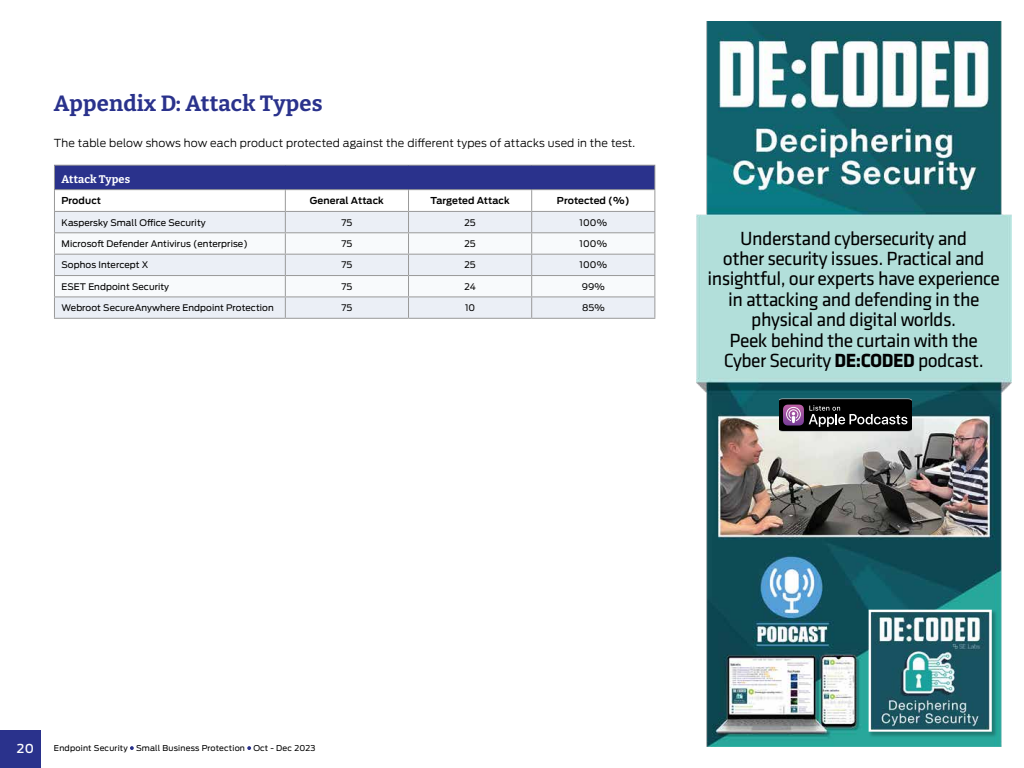
<style>
.page{position:relative;width:1024px;height:768px;background:#fff}
.page>*{position:absolute;margin:0;border:0;box-sizing:border-box;transform-origin:0 0}
.t1{font:700 22px "Bitter";letter-spacing:.01em;color:#2a328c}
.t2{font:19.8px/20.4px "Klavika";letter-spacing:-.025em;color:#000;text-align:center}
.t3{font:500 12.2px "Ford Antenna";color:#fff}
.t4{font:300 11px "Ford Antenna";letter-spacing:.015em;color:#000}
.t5{font:700 11px "Bitter";letter-spacing:.01em;color:#fff}
.t6{font:600 9.5px "Ford Antenna";letter-spacing:.005em;color:#000}
.t7{font:9px "Ford Antenna";letter-spacing:.01em;color:#000}
.t8{font:8px "Ford Antenna";letter-spacing:.025em;color:#000}
.s1{font-weight:700}
</style>
<div class="page">
<svg style="left:130px;top:746px;width:4px;height:4px"></svg>
<svg style="left:247px;top:746px;width:4px;height:4px"></svg>
<div style="left:0;top:730px;width:41px;height:38px;background:#2a328c"></div>
<div style="left:54px;top:165px;width:601px;height:25px;background:#2a328c"></div>
<div style="left:55px;top:212px;width:599px;height:106px;background:#ebeff6"></div>
<svg style="left:55px;top:233px;width:599px;height:63px"></svg>
<hr style="left:54px;top:165px;width:231px;height:1px;background:#999">
<hr style="left:285px;top:165px;width:124px;height:1px;background:#999">
<hr style="left:409px;top:165px;width:123px;height:1px;background:#999">
<hr style="left:532px;top:165px;width:123px;height:1px;background:#999">
<hr style="left:54px;top:189px;width:231px;height:1px;background:#999">
<hr style="left:285px;top:189px;width:124px;height:1px;background:#999">
<hr style="left:409px;top:189px;width:123px;height:1px;background:#999">
<hr style="left:532px;top:189px;width:123px;height:1px;background:#999">
<hr style="left:54px;top:211px;width:231px;height:1px;background:#999">
<hr style="left:285px;top:211px;width:124px;height:1px;background:#999">
<hr style="left:409px;top:211px;width:123px;height:1px;background:#999">
<hr style="left:532px;top:211px;width:123px;height:1px;background:#999">
<hr style="left:54px;top:232px;width:231px;height:1px;background:#999">
<hr style="left:285px;top:232px;width:124px;height:1px;background:#999">
<hr style="left:409px;top:232px;width:123px;height:1px;background:#999">
<hr style="left:532px;top:232px;width:123px;height:1px;background:#999">
<hr style="left:54px;top:254px;width:231px;height:1px;background:#999">
<hr style="left:285px;top:254px;width:124px;height:1px;background:#999">
<hr style="left:409px;top:254px;width:123px;height:1px;background:#999">
<hr style="left:532px;top:254px;width:123px;height:1px;background:#999">
<hr style="left:54px;top:275px;width:231px;height:1px;background:#999">
<hr style="left:285px;top:275px;width:124px;height:1px;background:#999">
<hr style="left:409px;top:275px;width:123px;height:1px;background:#999">
<hr style="left:532px;top:275px;width:123px;height:1px;background:#999">
<hr style="left:54px;top:296px;width:231px;height:1px;background:#999">
<svg style="left:54px;top:166px;width:1px;height:152px"></svg>
<hr style="left:285px;top:296px;width:124px;height:1px;background:#999">
<svg style="left:285px;top:190px;width:1px;height:128px"></svg>
<hr style="left:409px;top:296px;width:123px;height:1px;background:#999">
<svg style="left:408px;top:190px;width:1px;height:128px"></svg>
<hr style="left:532px;top:296px;width:123px;height:1px;background:#999">
<svg style="left:531px;top:190px;width:1px;height:128px"></svg>
<svg style="left:654px;top:166px;width:1px;height:152px"></svg>
<hr style="left:54px;top:318px;width:231px;height:1px;background:#999">
<hr style="left:285px;top:318px;width:124px;height:1px;background:#999">
<hr style="left:409px;top:318px;width:123px;height:1px;background:#999">
<hr style="left:532px;top:318px;width:123px;height:1px;background:#999">
<img style="left:696px;top:21px;width:315px;height:726px">
<div style="left:869px;top:610px;width:129px;height:128px;background:#000;opacity:.25"></div>
<img style="left:872px;top:613px;width:117px;height:116px">
<div style="left:869px;top:610px;width:123px;height:122px;border:2px solid #fff"></div>
<svg style="left:779px;top:398px;width:132px;height:34px;background:#322e34"></svg>
<p class="t1" style="left:54px;top:89px;width:270px">Appendix D: Attack Types</p>
<p class="t4" style="left:54px;top:133px;width:583px">The table below shows how each product protected against the different types of attacks used in the test.</p>
<p class="t5" style="left:62px;top:172px;width:70px">Attack Types</p>
<p class="t6" style="left:62px;top:192px;width:41px">Product</p>
<p class="t6" style="left:310px;top:192px;width:75px">General Attack</p>
<p class="t6" style="left:431px;top:192px;width:81px">Targeted Attack</p>
<p class="t6" style="left:557px;top:192px;width:74px">Protected (%)</p>
<p class="t7" style="left:62px;top:215px;width:146px">Kaspersky Small Office Security</p>
<p class="t7" style="left:342px;top:215px;width:12px">75</p>
<p class="t7" style="left:464px;top:215px;width:13px">25</p>
<p class="t7" style="left:580px;top:215px;width:29px">100%</p>
<p class="t7" style="left:62px;top:236px;width:188px">Microsoft Defender Antivirus (enterprise)</p>
<p class="t7" style="left:342px;top:236px;width:12px">75</p>
<p class="t7" style="left:464px;top:236px;width:13px">25</p>
<p class="t7" style="left:580px;top:236px;width:29px">100%</p>
<p class="t7" style="left:62px;top:257px;width:88px">Sophos Intercept X</p>
<p class="t7" style="left:342px;top:257px;width:12px">75</p>
<p class="t7" style="left:464px;top:257px;width:13px">25</p>
<p class="t7" style="left:580px;top:257px;width:29px">100%</p>
<p class="t7" style="left:62px;top:279px;width:109px">ESET Endpoint Security</p>
<p class="t7" style="left:342px;top:279px;width:12px">75</p>
<p class="t7" style="left:464px;top:279px;width:13px">24</p>
<p class="t7" style="left:582px;top:279px;width:25px">99%</p>
<p class="t7" style="left:62px;top:300px;width:214px">Webroot SecureAnywhere Endpoint Protection</p>
<p class="t7" style="left:342px;top:300px;width:12px">75</p>
<p class="t7" style="left:465px;top:300px;width:12px">10</p>
<p class="t7" style="left:582px;top:300px;width:24px">85%</p>
<p class="t2" style="left:707px;top:228px;width:294px">Understand cybersecurity and<br>other security issues. Practical and insightful, our experts have experience in attacking and defending in the physical and digital worlds.<br>Peek behind the curtain with the Cyber Security <span class="s1">DE:CODED</span> podcast.</p>
<p class="t3" style="left:17px;top:738px;width:19px">20</p>
<p class="t8" style="left:54px;top:741px;width:263px">Endpoint Security Small Business Protection Oct - Dec 2023</p>
</div>
